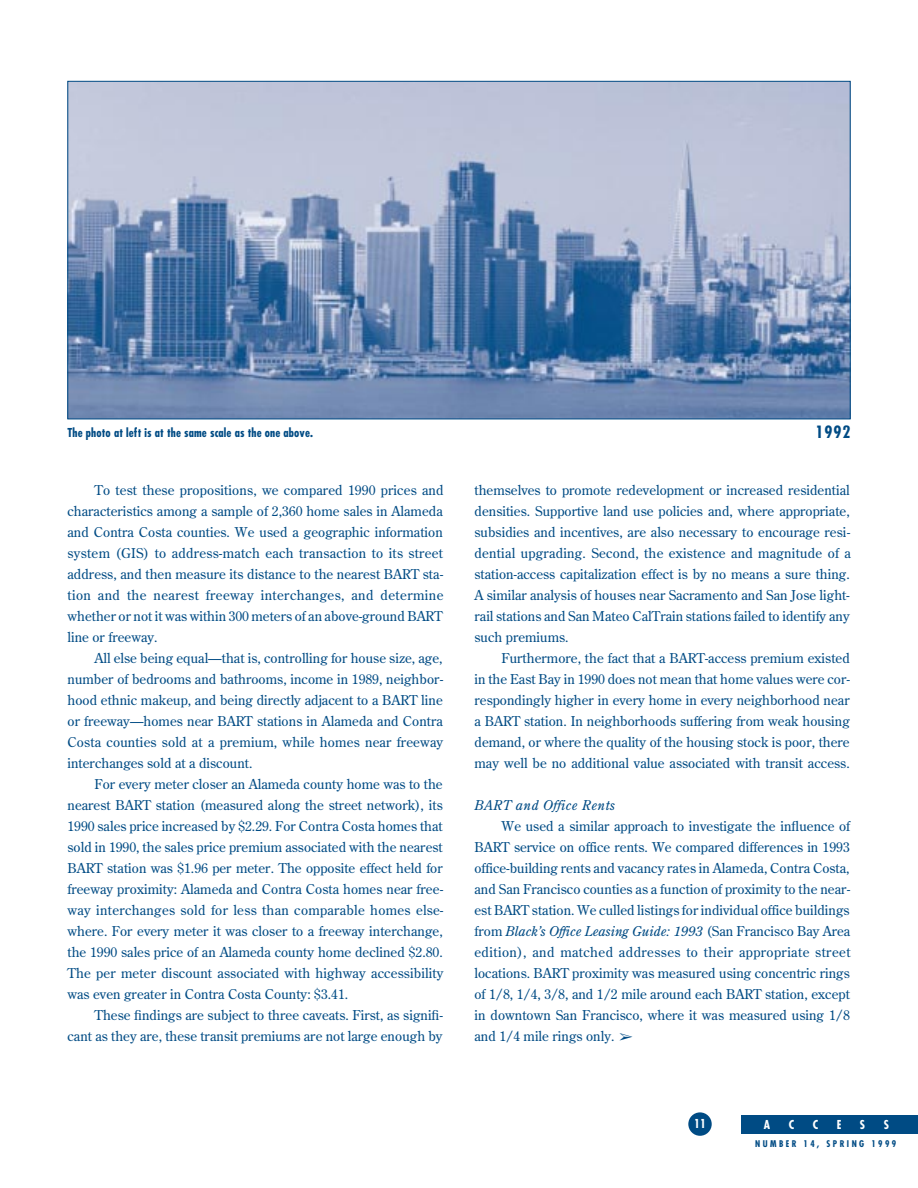
<style>
.page{position:relative;width:918px;height:1188px;background:#fff}
.page>*{position:absolute;margin:0;border:0;box-sizing:border-box;transform-origin:0 0}
.t1{font:700 condensed 16.5px "Futura";color:#004b84}
.t2{font:13.5px/21px "Century Old Style";letter-spacing:.005em;color:#004b84;text-align:justify}
.t3{font:italic 13.5px "Century Old Style";letter-spacing:.035em;color:#004b84}
.t4{font:700 condensed 12px "Futura";letter-spacing:.01em;color:#004b84}
.t5{font:700 condensed 12px "Futura";color:#fff}
.t6{font:700 condensed 9px "Futura";letter-spacing:.27em;color:#004b84}
.s1{font-style:italic}
</style>
<div class="page">
<div style="left:688px;top:1112px;width:24px;height:24px;background:#004b84;border-radius:50%"></div>
<div style="left:741px;top:1115px;width:177px;height:19px;background:#004b84"></div>
<img style="left:70px;top:83px;width:778px;height:334px">
<p class="t4" style="left:68px;top:427px;width:247px">The photo at left is at the same scale as the one above.</p>
<p class="t1" style="left:815px;top:424px;width:37px">1992</p>
<p class="t2" style="left:68px;top:481px;width:378px;text-indent:27px">To test these propositions, we compared 1990 prices and characteristics among a sample of 2,360 home sales in Alameda and Contra Costa counties. We used a geographic information system (GIS) to address-match each transaction to its street address, and then measure its distance to the nearest BART sta&shy;tion and the nearest freeway interchanges, and determine whether or not it was within 300 meters of an above-ground BART line or freeway.</p>
<p class="t2" style="left:68px;top:649px;width:377px;text-indent:27px">All else being equal—that is, controlling for house size, age, number of bedrooms and bathrooms, income in 1989, neighbor&shy;hood ethnic makeup, and being directly adjacent to a BART line or freeway—homes near BART stations in Alameda and Contra Costa counties sold at a premium, while homes near freeway interchanges sold at a discount.</p>
<p class="t2" style="left:68px;top:775px;width:378px;text-indent:27px">For every meter closer an Alameda county home was to the nearest BART station (measured along the street network), its 1990 sales price increased by $2.29. For Contra Costa homes that sold in 1990, the sales price premium associated with the nearest BART station was $1.96 per meter. The opposite effect held for freeway proximity: Alameda and Contra Costa homes near free&shy;way interchanges sold for less than comparable homes else&shy;where. For every meter it was closer to a freeway interchange, the 1990 sales price of an Alameda county home declined $2.80.<br>The per meter discount associated with highway accessibility was even greater in Contra Costa County: $3.41.</p>
<p class="t2" style="left:68px;top:1006px;width:377px;text-align:right">These findings are subject to three caveats. First, as signifi&shy;cant as they are, these transit premiums are not large enough by</p>
<p class="t2" style="left:474px;top:481px;width:378px">themselves to promote redevelopment or increased residential densities. Supportive land use policies and, where appropriate, subsidies and incentives, are also necessary to encourage resi&shy;dential upgrading. Second, the existence and magnitude of a station-access capitalization effect is by no means a sure thing.<br>A similar analysis of houses near Sacramento and San Jose light&shy;rail stations and San Mateo CalTrain stations failed to identify any such premiums.</p>
<p class="t2" style="left:474px;top:649px;width:377px;text-indent:27px">Furthermore, the fact that a BART-access premium existed in the East Bay in 1990 does not mean that home values were cor&shy;respondingly higher in every home in every neighborhood near a BART station. In neighborhoods suffering from weak housing demand, or where the quality of the housing stock is poor, there may well be no additional value associated with transit access.</p>
<p class="t3" style="left:474px;top:800px;width:142px">BART and Office Rents</p>
<p class="t2" style="left:474px;top:817px;width:378px;text-indent:27px">We used a similar approach to investigate the influence of BART service on office rents. We compared differences in 1993 office-building rents and vacancy rates in Alameda, Contra Costa, and San Francisco counties as a function of proximity to the near&shy;est BART station. We culled listings for individual office buildings from <span class="s1">Black’s Office Leasing Guide: 1993</span> (San Francisco Bay Area edition), and matched addresses to their appropriate street locations. BART proximity was measured using concentric rings of 1/8, 1/4, 3/8, and 1/2 mile around each BART station, except in downtown San Francisco, where it was measured using 1/8 and 1/4 mile rings only. ➢</p>
<p class="t5" style="left:694px;top:1118px;width:13px">11</p>
<p class="t5" style="left:764px;top:1119px;width:8px">A</p>
<p class="t5" style="left:789px;top:1119px;width:7px">C</p>
<p class="t5" style="left:813px;top:1119px;width:7px">C</p>
<p class="t5" style="left:837px;top:1119px;width:6px">E</p>
<p class="t5" style="left:860px;top:1119px;width:7px">S</p>
<p class="t5" style="left:884px;top:1119px;width:7px">S</p>
<p class="t6" style="left:755px;top:1139px;width:143px">NUMBER 14, SPRING 1999</p>
</div>
